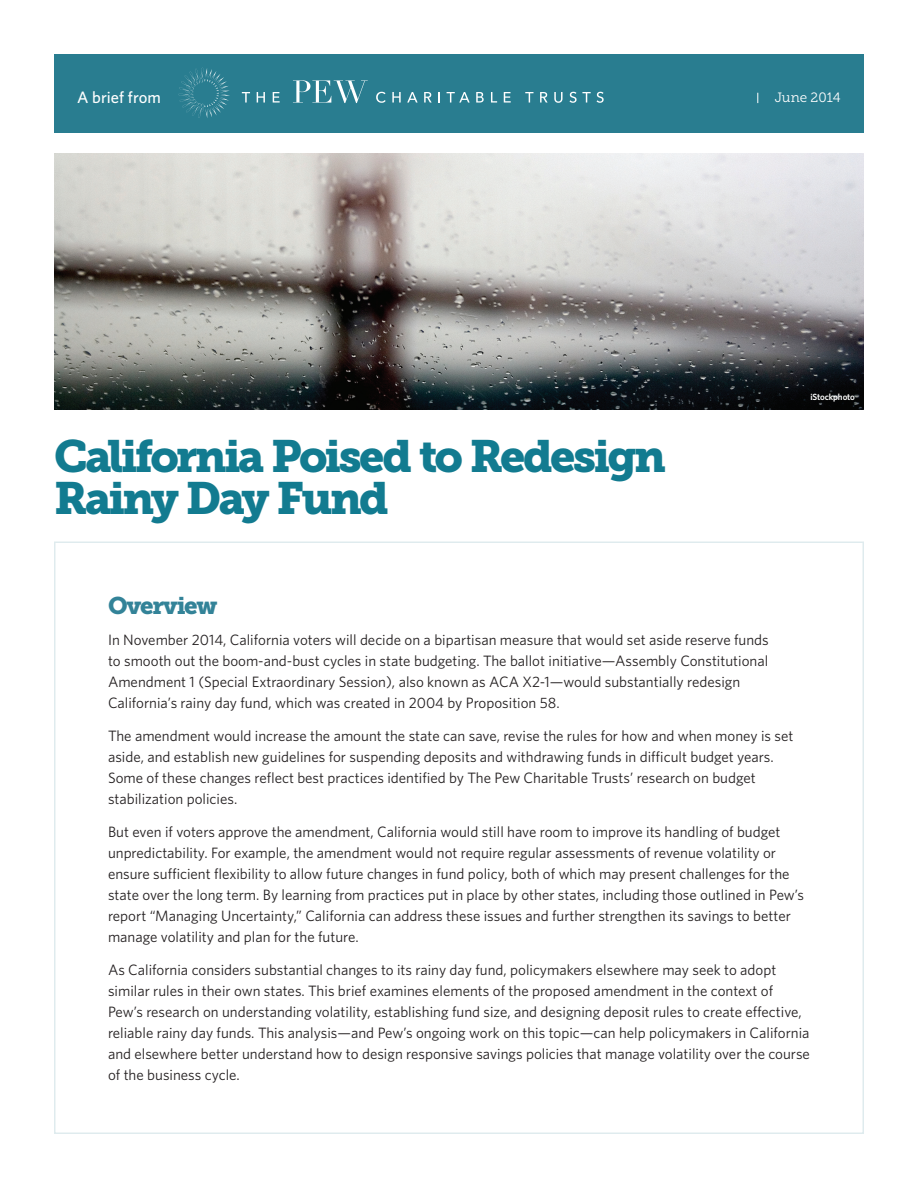
<style>
.page{position:relative;width:918px;height:1188px;background:#fff}
.page>*{position:absolute;margin:0;border:0;box-sizing:border-box;transform-origin:0 0}
.Main_title{font:45px/42px "Museo Slab 900";letter-spacing:-.06em;color:#127b90}
.t1{font:24px "Museo Slab 900";letter-spacing:-.055em;color:#338398}
.t2{font:500 16.5px "Whitney";color:#fff}
.Body{font:15px/21px "Whitney";color:#231f20}
.t3{font:13.5px "Museo Slab 300";color:#fff}
.Photo_credit{font:600 9px "Whitney";letter-spacing:-.01em;color:#fff}
</style>
<div class="page">
<div style="left:54px;top:54px;width:810px;height:78px;background:#297d90"></div>
<svg style="left:178px;top:68px;width:52px;height:50px"></svg>
<svg style="left:242px;top:92px;width:8px;height:11px"></svg>
<svg style="left:257px;top:92px;width:8px;height:11px"></svg>
<svg style="left:273px;top:92px;width:7px;height:11px"></svg>
<svg style="left:376px;top:92px;width:10px;height:11px"></svg>
<svg style="left:392px;top:92px;width:9px;height:11px"></svg>
<svg style="left:407px;top:92px;width:11px;height:11px"></svg>
<svg style="left:424px;top:92px;width:8px;height:11px"></svg>
<svg style="left:438px;top:92px;width:2px;height:11px"></svg>
<svg style="left:447px;top:92px;width:23px;height:11px"></svg>
<svg style="left:476px;top:92px;width:8px;height:11px"></svg>
<svg style="left:491px;top:92px;width:6px;height:11px"></svg>
<svg style="left:504px;top:92px;width:7px;height:11px"></svg>
<svg style="left:525px;top:92px;width:8px;height:11px"></svg>
<svg style="left:540px;top:92px;width:8px;height:11px"></svg>
<svg style="left:554px;top:92px;width:9px;height:11px"></svg>
<svg style="left:569px;top:92px;width:22px;height:11px"></svg>
<svg style="left:597px;top:92px;width:7px;height:11px"></svg>
<svg style="left:293px;top:80px;width:75px;height:23px"></svg>
<img style="left:54px;top:153px;width:810px;height:257px">
<p class="t2" style="left:77px;top:86px;width:85px">A brief from</p>
<p class="t3" style="left:775px;top:90px;width:68px">June 2014</p>
<p class="Main_title" style="left:54px;top:435px;width:614px">California Poised to Redesign<br>Rainy Day Fund</p>
<p class="Photo_credit" style="left:810px;top:391px;width:46px">iStockphoto</p>
<h1 class="t1" style="left:108px;top:591px;width:111px">Overview</h1>
<p class="Body" style="left:108px;top:629px;width:662px">In November 2014, California voters will decide on a bipartisan measure that would set aside reserve funds to smooth out the boom-and-bust cycles in state budgeting. The ballot initiative—Assembly Constitutional Amendment 1 (Special Extraordinary Session), also known as ACA X2-1—would substantially redesign California’s rainy day fund, which was created in 2004 by Proposition 58.</p>
<p class="Body" style="left:108px;top:725px;width:687px">The amendment would increase the amount the state can save, revise the rules for how and when money is set aside, and establish new guidelines for suspending deposits and withdrawing funds in difficult budget years.<br>Some of these changes reflect best practices identified by The Pew Charitable Trusts’ research on budget stabilization policies.</p>
<p class="Body" style="left:108px;top:821px;width:698px">But even if voters approve the amendment, California would still have room to improve its handling of budget unpredictability. For example, the amendment would not require regular assessments of revenue volatility or ensure sufficient flexibility to allow future changes in fund policy, both of which may present challenges for the state over the long term. By learning from practices put in place by other states, including those outlined in Pew’s report “Managing Uncertainty,” California can address these issues and further strengthen its savings to better manage volatility and plan for the future.</p>
<p class="Body" style="left:108px;top:959px;width:703px">As California considers substantial changes to its rainy day fund, policymakers elsewhere may seek to adopt similar rules in their own states. This brief examines elements of the proposed amendment in the context of Pew’s research on understanding volatility, establishing fund size, and designing deposit rules to create effective, reliable rainy day funds. This analysis—and Pew’s ongoing work on this topic—can help policymakers in California and elsewhere better understand how to design responsive savings policies that manage volatility over the course of the business cycle.</p>
</div>
